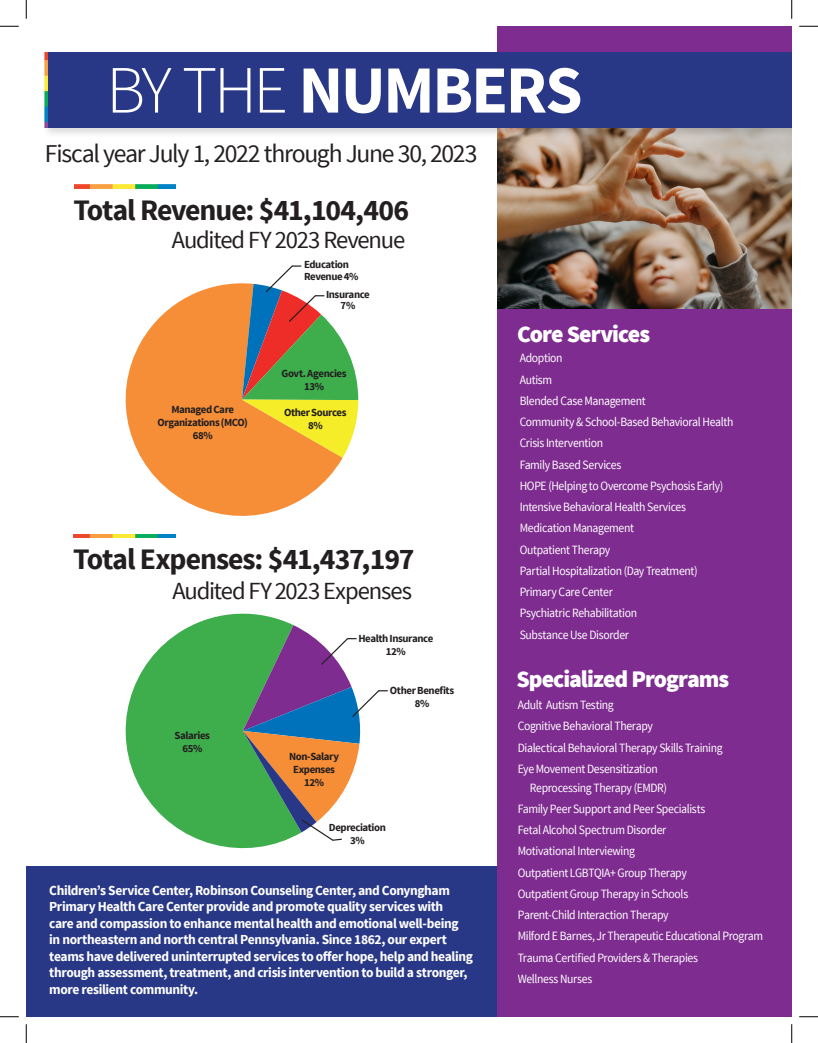
<style>
.page{position:relative;width:818px;height:1043px;background:#fff}
.page>*{position:absolute;margin:0;border:0;box-sizing:border-box;transform-origin:0 0}
.t1{font:700 67.5px "Source Sans Pro";letter-spacing:-.035em;color:#fff}
.t2{font:700 29.75px "Source Sans Pro";letter-spacing:-.035em;color:#231f20}
.t3{font:25.62px "Source Sans Pro";letter-spacing:-.05em;color:#231f20}
.t4{font:24.62px "Source Sans Pro";letter-spacing:-.045em;color:#231f20}
.t5{font:900 23.75px "Source Sans Pro";letter-spacing:-.04em;color:#fff}
.t6{font:700 13.75px/16.5px "Source Sans Pro";letter-spacing:-.03em;color:#fff}
.t7{font:12.62px "Source Sans Pro";letter-spacing:-.03em;color:#fff;scale:.92 1}
.t8{font:700 10.75px/12px "Source Sans Pro";letter-spacing:-.04em;color:#231f20}
.s1{font-weight:300}
</style>
<div class="page">
<svg style="left:125px;top:613px;width:168px;height:236px;fill:#3eae4d"></svg>
<svg style="left:125px;top:283px;width:217px;height:233px;fill:#f68d37"></svg>
<div style="left:26px;top:866px;width:486px;height:150px;background:#293886"></div>
<div style="left:497px;top:26px;width:294px;height:990px;background:#7e2c8f"></div>
<img style="left:497px;top:138px;width:294px;height:170px">
<div style="left:42px;top:50px;width:749px;height:88px;background:#231f20;opacity:.16"></div>
<div style="left:44px;top:53px;width:747px;height:75px;background:#293886"></div>
<img style="left:44px;top:53px;width:3px;height:75px">
<img style="left:74px;top:184px;width:101px;height:4px">
<svg style="left:242px;top:265px;width:116px;height:193px"></svg>
<svg style="left:243px;top:625px;width:145px;height:217px"></svg>
<img style="left:74px;top:534px;width:101px;height:4px">
<svg style="left:0;top:25px;width:19px;height:2px"></svg>
<svg style="left:799px;top:25px;width:19px;height:2px"></svg>
<svg style="left:0;top:1016px;width:19px;height:1px"></svg>
<svg style="left:799px;top:1016px;width:19px;height:1px"></svg>
<svg style="left:25px;top:0;width:2px;height:19px"></svg>
<svg style="left:25px;top:1024px;width:2px;height:18px"></svg>
<svg style="left:791px;top:0;width:1px;height:19px"></svg>
<svg style="left:791px;top:1024px;width:1px;height:18px"></svg>
<p class="t1" style="left:106px;top:47px;width:477px"><span class="s1">BY THE</span> NUMBERS</p>
<p class="t3" style="left:45px;top:138px;width:434px">Fiscal year July 1, 2022 through June 30, 2023</p>
<p class="t2" style="left:73px;top:191px;width:337px">Total Revenue: $41,104,406</p>
<p class="t4" style="left:172px;top:224px;width:235px">Audited FY 2023 Revenue</p>
<p class="t8" style="left:171px;top:403px;width:64px">Managed Care</p>
<p class="t8" style="left:158px;top:416px;width:92px">Organizations (MCO)</p>
<p class="t8" style="left:193px;top:429px;width:21px">68%</p>
<p class="t8" style="left:304px;top:259px;width:56px">Education<br>Revenue 4%</p>
<p class="t8" style="left:326px;top:290px;width:45px;line-height:10.8px;text-align:center">Insurance<br>7%</p>
<p class="t8" style="left:281px;top:368px;width:66px">Govt. Agencies</p>
<p class="t8" style="left:304px;top:381px;width:21px">13%</p>
<p class="t8" style="left:284px;top:406px;width:64px">Other Sources</p>
<p class="t8" style="left:308px;top:419px;width:16px">8%</p>
<p class="t2" style="left:73px;top:540px;width:342px">Total Expenses: $41,437,197</p>
<p class="t4" style="left:172px;top:575px;width:241px">Audited FY 2023 Expenses</p>
<p class="t8" style="left:175px;top:729px;width:37px">Salaries</p>
<p class="t8" style="left:182px;top:742px;width:21px">65%</p>
<p class="t8" style="left:289px;top:750px;width:52px">Non-Salary</p>
<p class="t8" style="left:293px;top:763px;width:43px">Expenses</p>
<p class="t8" style="left:304px;top:776px;width:21px">12%</p>
<p class="t8" style="left:358px;top:632px;width:76px">Health Insurance</p>
<p class="t8" style="left:386px;top:645px;width:21px">12%</p>
<p class="t8" style="left:390px;top:684px;width:66px">Other Benefits</p>
<p class="t8" style="left:415px;top:697px;width:16px">8%</p>
<p class="t8" style="left:329px;top:822px;width:58px">Depreciation</p>
<p class="t8" style="left:350px;top:835px;width:16px">3%</p>
<p class="t6" style="left:49px;top:882px;width:402px">Children’s Service Center, Robinson Counseling Center, and Conyngham</p>
<p class="t6" style="left:49px;top:898px;width:395px">Primary Health Care Center provide and promote quality services with</p>
<p class="t6" style="left:49px;top:915px;width:411px">care and compassion to enhance mental health and emotional well-being</p>
<p class="t6" style="left:49px;top:931px;width:399px">in northeastern and north central Pennsylvania. Since 1862, our expert</p>
<p class="t6" style="left:49px;top:948px;width:425px">teams have delivered uninterrupted services to offer hope, help and healing through assessment, treatment, and crisis intervention to build a stronger, more resilient community.</p>
<p class="t5" style="left:517px;top:318px;width:134px">Core Services</p>
<p class="t7" style="left:519px;top:350px;width:48px">Adoption</p>
<p class="t7" style="left:519px;top:371px;width:37px">Autism</p>
<p class="t7" style="left:519px;top:393px;width:138px">Blended Case Management</p>
<p class="t7" style="left:519px;top:414px;width:234px">Community &amp; School-Based Behavioral Health</p>
<p class="t7" style="left:519px;top:435px;width:92px">Crisis Intervention</p>
<p class="t7" style="left:519px;top:456px;width:112px">Family Based Services</p>
<p class="t7" style="left:519px;top:478px;width:223px">HOPE (Helping to Overcome Psychosis Early)</p>
<p class="t7" style="left:519px;top:499px;width:182px">Intensive Behavioral Health Services</p>
<p class="t7" style="left:519px;top:520px;width:126px">Medication Management</p>
<p class="t7" style="left:519px;top:541px;width:100px">Outpatient Therapy</p>
<p class="t7" style="left:519px;top:563px;width:195px">Partial Hospitalization (Day Treatment)</p>
<p class="t7" style="left:519px;top:584px;width:103px">Primary Care Center</p>
<p class="t7" style="left:519px;top:605px;width:129px">Psychiatric Rehabilitation</p>
<p class="t7" style="left:519px;top:626px;width:120px">Substance Use Disorder</p>
<p class="t5" style="left:516px;top:663px;width:214px">Specialized Programs</p>
<p class="t7" style="left:517px;top:697px;width:106px">Adult Autism Testing</p>
<p class="t7" style="left:517px;top:718px;width:148px">Cognitive Behavioral Therapy</p>
<p class="t7" style="left:517px;top:739px;width:224px">Dialectical Behavioral Therapy Skills Training</p>
<p class="t7" style="left:517px;top:760px;width:154px">Eye Movement Desensitization</p>
<p class="t7" style="left:530px;top:779px;width:150px">Reprocessing Therapy (EMDR)</p>
<p class="t7" style="left:517px;top:800px;width:205px">Family Peer Support and Peer Specialists</p>
<p class="t7" style="left:517px;top:822px;width:163px">Fetal Alcohol Spectrum Disorder</p>
<p class="t7" style="left:517px;top:843px;width:129px">Motivational Interviewing</p>
<p class="t7" style="left:517px;top:864px;width:185px">Outpatient LGBTQIA+ Group Therapy</p>
<p class="t7" style="left:517px;top:885px;width:187px">Outpatient Group Therapy in Schools</p>
<p class="t7" style="left:517px;top:907px;width:165px">Parent-Child Interaction Therapy</p>
<p class="t7" style="left:517px;top:928px;width:268px">Milford E Barnes, Jr Therapeutic Educational Program</p>
<p class="t7" style="left:517px;top:949px;width:197px">Trauma Certified Providers &amp; Therapies</p>
<p class="t7" style="left:517px;top:970px;width:82px">Wellness Nurses</p>
</div>
